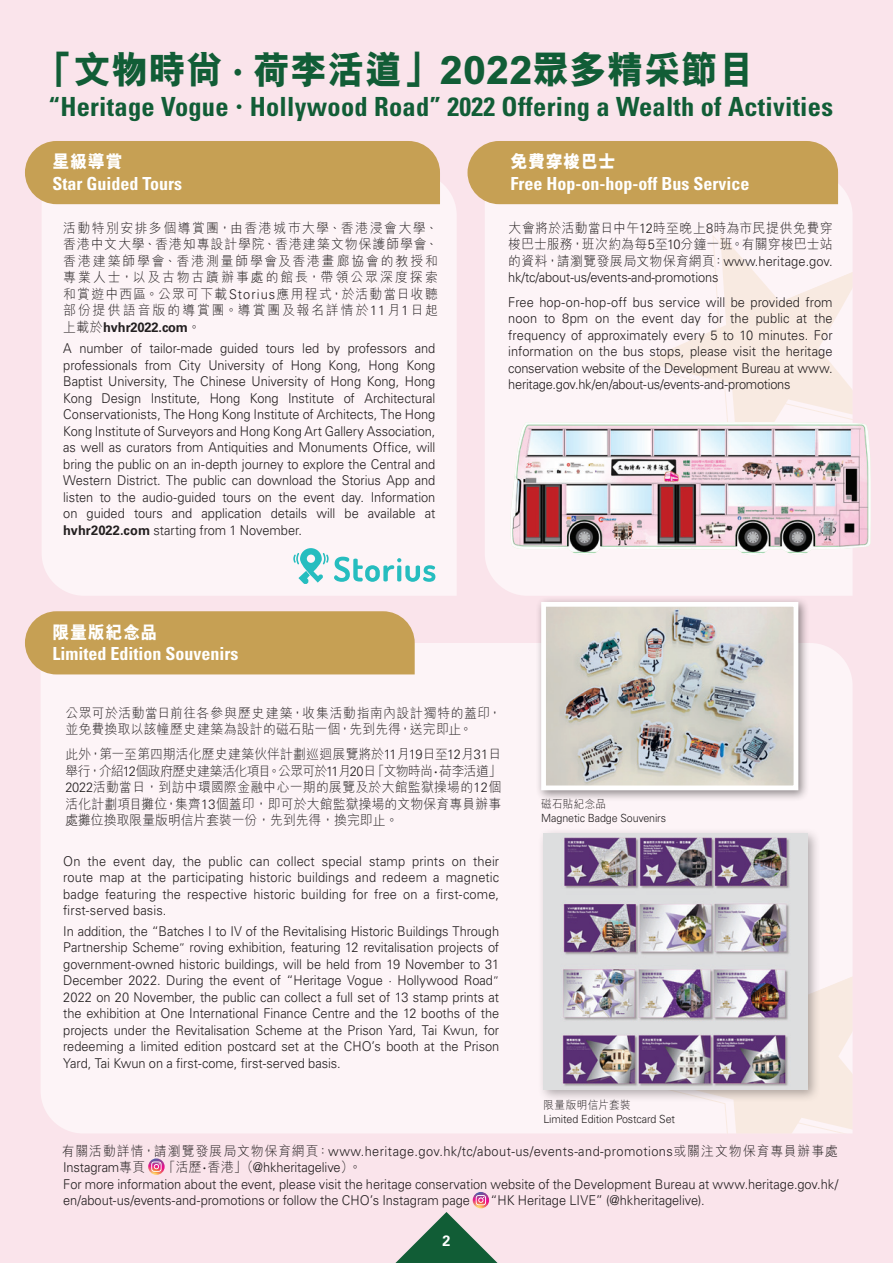
<style>
.page{position:relative;width:893px;height:1263px;background:#fae4eb}
.page>*{position:absolute;margin:0;border:0;box-sizing:border-box;transform-origin:0 0}
.t1{font:800 39px "M Hei HK";letter-spacing:.01em;color:#115d36;scale:.95 1}
.t2{font:700 condensed 26.4px "Univers LT Std";letter-spacing:.01em;color:#115d36}
.t3{font:700 condensed 18px "Univers LT Std";color:#fff}
.t4{font:800 18px "M Hei HK";letter-spacing:.03em;color:#fff;scale:.95 1}
.t5{font:700 15px "Univers LT Std";color:#fff;scale:.95 1}
.t6{font:300 13.5px/16.5px "Univers LT Std";letter-spacing:-.005em;color:#231f20;text-align:justify;scale:.95 1}
.t7{font:300 13.5px/16.5px "M Hei HK";letter-spacing:.03em;color:#231f20;text-align:justify;scale:.95 1}
.t8{font:300 13.5px/16.5px "Univers LT Std";letter-spacing:.035em;color:#231f20;scale:.95 1}
.t9{font:700 13.5px "Univers LT Std";letter-spacing:-.01em;color:#231f20;scale:.95 1}
.t10{font:300 11.25px "Univers LT Std";letter-spacing:-.01em;color:#231f20;scale:.95 1}
.t11{font:300 11.25px "M Hei HK";letter-spacing:.02em;color:#231f20;scale:.95 1}
.s1{font-family:"Hiragino Sans W5";font-weight:400}
.s2{font-family:"Hiragino Sans W5";font-weight:400;font-stretch:normal}
.s3{font-family:"Univers LT Std"}
.s4{font-family:"M Hei HK";font-weight:300}
.s5{font-weight:700}
.s6{font-family:"Hira Kaku Pro W3";font-weight:400}
.s7{font-size:12px}
.s8{font-family:"M Hei HK"}
</style>
<div class="page">
<div style="left:41px;top:643px;width:811px;height:490px;background:#fdf4f7"></div>
<svg style="left:626px;top:919px;width:226px;height:214px;fill:#f8eae1"></svg>
<div style="left:485px;top:173px;width:367px;height:423px;background:#fdf4f7"></div>
<svg style="left:635px;top:235px;width:8px;height:187px"></svg>
<svg style="left:643px;top:233px;width:209px;height:189px;fill:#fdf4f7"></svg>
<div style="left:467px;top:141px;width:371px;height:63px;background:#c6a054"></div>
<div style="left:42px;top:182px;width:415px;height:414px;background:#fdf4f7"></div>
<div style="left:25px;top:141px;width:415px;height:63px;background:#c6a054"></div>
<div style="left:25px;top:611px;width:390px;height:63px;background:#c6a054"></div>
<img style="left:510px;top:422px;width:361px;height:133px">
<div style="left:537px;top:827px;width:284px;height:275px;background:#231f20;opacity:.35"></div>
<img style="left:543px;top:833px;width:265px;height:256px">
<img style="left:473px;top:1192px;width:16px;height:16px;border-radius:8px">
<svg style="left:476px;top:1195px;width:10px;height:10px"></svg>
<img style="left:148px;top:1158px;width:17px;height:17px;border-radius:8px">
<svg style="left:151px;top:1161px;width:11px;height:11px"></svg>
<div style="left:535px;top:596px;width:275px;height:205px;background:#231f20;opacity:.5"></div>
<img style="left:547px;top:608px;width:245px;height:176px">
<div style="left:541px;top:602px;width:257px;height:188px;border:5px solid #fff"></div>
<svg style="left:293px;top:548px;width:142px;height:38px"></svg>
<svg style="left:395px;top:1212px;width:103px;height:51px"></svg>
<h1 class="t1" style="left:36px;top:44px;width:758px">「文物時尚 <span class="s1">•</span> 荷李活道」2022眾多精采節目</h1>
<h2 class="t2" style="left:48px;top:90px;width:786px">“Heritage Vogue <span class="s2">•</span>Hollywood Road” 2022 Offering a Wealth of Activities</h2>
<h3 class="t4" style="left:53px;top:150px;width:75px">星級導賞</h3>
<h3 class="t3" style="left:53px;top:173px;width:131px">Star Guided Tours</h3>
<p class="t7" style="left:63px;top:219px;width:396px">活動特別安排多個導賞團，由香港城巿大學、香港浸會大學、香港中文大學、香港知專設計學院、香港建築文物保護師學會、香港建築師學會、香港測量師學會及香港畫廊協會的教授和專業人士，以及古物古蹟辦事處的館長，帶領公眾深度探索和賞遊中西區。公眾可下載<span class="s3">Storius</span>應用程式，於活動當日收聽部份提供語音版的導賞團。導賞團及報名詳情於<span class="s3">11</span>月<span class="s3">1</span>日起</p>
<p class="t9" style="left:63px;top:319px;width:146px"><span class="s4">上載於</span>hvhr2022.com<span class="s4">。</span></p>
<p class="t6" style="left:63px;top:340px;width:393px">A number of tailor-made guided tours led by professors and professionals from City University of Hong Kong, Hong Kong Baptist University, The Chinese University of Hong Kong, Hong Kong Design Institute, Hong Kong Institute of Architectural Conservationists, The Hong Kong Institute of Architects, The Hong Kong Institute of Surveyors and Hong Kong Art Gallery Association, as well as curators from Antiquities and Monuments Office, will bring the public on an in-depth journey to explore the Central and Western District. The public can download the Storius App and listen to the audio-guided tours on the event day. Information on guided tours and application details will be available at <span class="s5">hvhr2022.com</span> starting from 1 November.</p>
<h3 class="t4" style="left:510px;top:149px;width:112px">免費穿梭巴士</h3>
<h3 class="t3" style="left:510px;top:172px;width:240px">Free Hop-on-hop-off Bus Service</h3>
<p class="t7" style="left:508px;top:219px;width:343px">大會將於活動當日中午<span class="s3">12</span>時至晚上<span class="s3">8</span>時為市民提供免費穿梭巴士服務，班次約為每<span class="s3">5</span>至<span class="s3">10</span>分鐘一班。有關穿梭巴士站的資料，請瀏覽發展局文物保育網頁：<span class="s3">www.heritage.gov.</span></p>
<p class="t6" style="left:508px;top:265px;width:343px;line-height:24.8px">hk/tc/about-us/events-and-promotions<br>Free hop-on-hop-off bus service will be provided from</p>
<p class="t6" style="left:508px;top:310px;width:343px">noon to 8pm on the event day for the public at the frequency of approximately every 5 to 10 minutes. For information on the bus stops, please visit the heritage conservation website of the Development Bureau at www. heritage.gov.hk/en/about-us/events-and-promotions</p>
<h3 class="t4" style="left:53px;top:620px;width:112px">限量版紀念品</h3>
<h3 class="t3" style="left:53px;top:643px;width:187px">Limited Edition Souvenirs</h3>
<p class="t7" style="left:65px;top:704px;width:460px">公眾可於活動當日前往各參與歷史建築，收集活動指南內設計獨特的蓋印，並免費換取以該幢歷史建築為設計的磁石貼一個，先到先得，送完即止。</p>
<p class="t7" style="left:65px;top:745px;width:460px">此外，第一至第四期活化歷史建築伙伴計劃巡迴展覽將於<span class="s3">11</span>月<span class="s3">19</span>日至<span class="s3">12</span>月<span class="s3">31</span>日舉行，介紹<span class="s3">12</span>個政府歷史建築活化項目。公眾可於<span class="s3">11</span>月<span class="s3">20</span>日「文物時尚 <span class="s6">•</span> 荷李活道」<span class="s3">2022</span>活動當日，到訪中環國際金融中心一期的展覽及於大館監獄操場的<span class="s3">12</span>個活化計劃項目攤位，集齊<span class="s3">13</span>個蓋印，即可於大館監獄操場的文物保育專員辦事處攤位換取限量版明信片套裝一份，先到先得，換完即止。</p>
<p class="t6" style="left:63px;top:852px;width:460px">On the event day, the public can collect special stamp prints on their route map at the participating historic buildings and redeem a magnetic badge featuring the respective historic building for free on a first-come, first-served basis.</p>
<p class="t6" style="left:63px;top:923px;width:460px">In addition, the “Batches I to IV of the Revitalising Historic Buildings Through Partnership Scheme<span class="s7">”</span> roving exhibition, featuring 12 revitalisation projects of government-owned historic buildings, will be held from 19 November to 31<br>December 2022. During the event of “Heritage Vogue · Hollywood Road<span class="s7">” </span>2022 on 20 November, the public can collect a full set of 13 stamp prints at the exhibition at One International Finance Centre and the 12 booths of the projects under the Revitalisation Scheme at the Prison Yard, Tai Kwun, for redeeming a limited edition postcard set at the CHO’s booth at the Prison Yard, Tai Kwun on a first-come, first-served basis.</p>
<p class="t11" style="left:541px;top:796px;width:70px">磁石貼紀念品</p>
<p class="t10" style="left:541px;top:812px;width:133px">Magnetic Badge Souvenirs</p>
<p class="t11" style="left:543px;top:1096px;width:94px">限量版明信片套裝</p>
<p class="t10" style="left:543px;top:1112px;width:140px">Limited Edition Postcard Set</p>
<p class="t8" style="left:62px;top:1142px;width:818px"><span class="s8">有關活動詳情，請瀏覽發展局文物保育網頁：</span>www.heritage.gov.hk/tc/about-us/events-and-promotions<span class="s8">或關注文物保育專員辦事處<br></span>Instagram<span class="s8">專頁</span></p>
<p class="t6" style="left:163px;top:1159px;width:211px"><span class="s8">「活歷</span><span class="s6">•</span><span class="s8">香港」（</span>@hkheritagelive<span class="s8">）。</span></p>
<p class="t6" style="left:63px;top:1176px;width:817px">For more information about the event, please visit the heritage conservation website of the Development Bureau at www.heritage.gov.hk/ en/about-us/events-and-promotions or follow the CHO’s Instagram page</p>
<p class="t6" style="left:491px;top:1192px;width:227px">“HK Heritage LIVE” (@hkheritagelive).</p>
<p class="t5" style="left:442px;top:1232px;width:10px">2</p>
</div>
